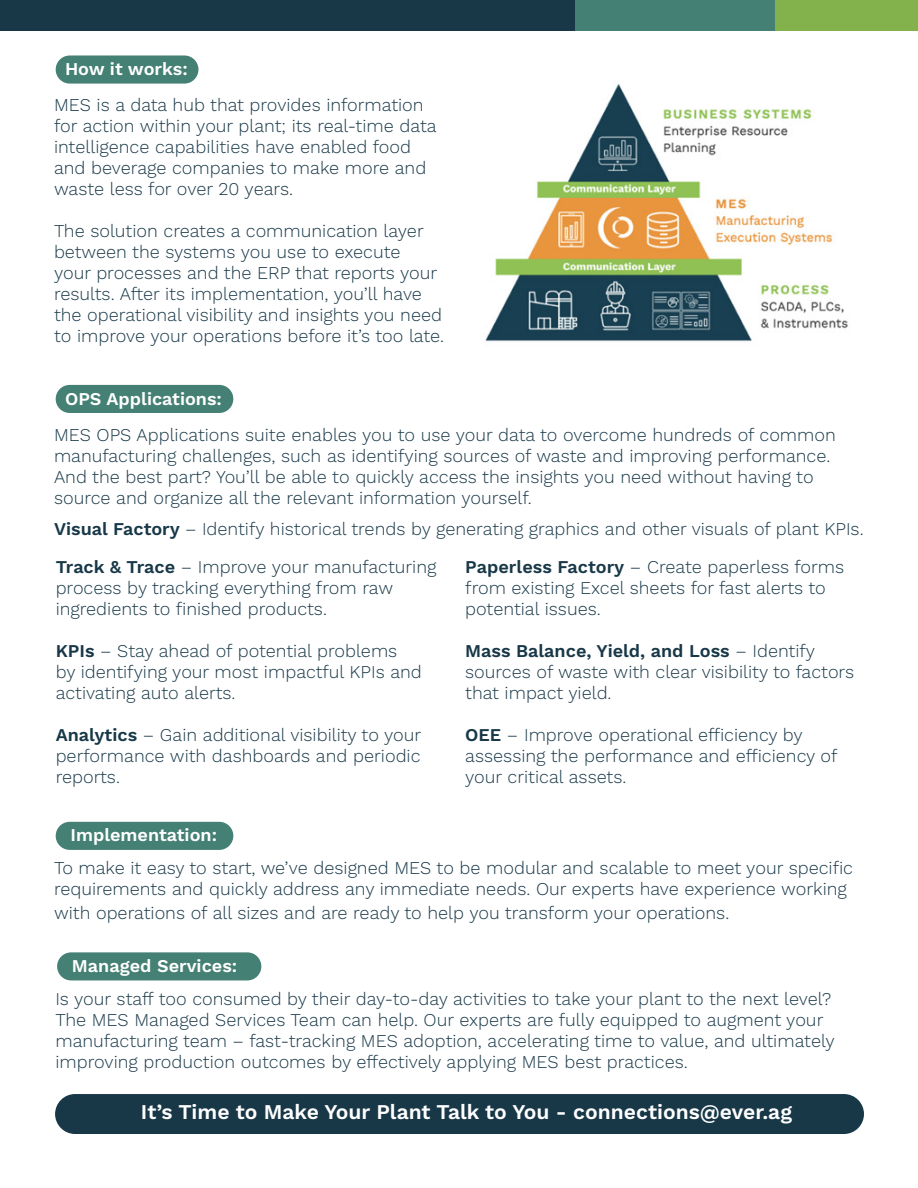
<style>
.page{position:relative;width:918px;height:1188px;background:#fff}
.page>*{position:absolute;margin:0;border:0;box-sizing:border-box;transform-origin:0 0}
.t1{font:600 21px "Work Sans";color:#fff}
.t2{font:300 18px/21px "Work Sans";color:#183848}
.t3{font:600 18px "Work Sans";color:#fff}
.s1{font-weight:600}
</style>
<div class="page">
<div style="left:56px;top:56px;width:142px;height:28px;background:#458074;border-radius:14px"></div>
<div style="left:0;top:0;width:577px;height:31px;background:#183848"></div>
<div style="left:575px;top:0;width:201px;height:31px;background:#458074"></div>
<div style="left:775px;top:0;width:143px;height:31px;background:#83b24c"></div>
<div style="left:56px;top:385px;width:177px;height:28px;background:#458074;border-radius:14px"></div>
<img style="left:485px;top:83px;width:363px;height:259px">
<div style="left:56px;top:822px;width:177px;height:28px;background:#458074;border-radius:14px"></div>
<div style="left:57px;top:952px;width:204px;height:28px;background:#458074;border-radius:14px"></div>
<div style="left:55px;top:1094px;width:809px;height:40px;background:#183848;border-radius:20px"></div>
<p class="t3" style="left:65px;top:59px;width:124px">How it works:</p>
<p class="t2" style="left:54px;top:95px;width:384px">MES is a data hub that provides information for action within your plant; its real-time data intelligence capabilities have enabled food and beverage companies to make more and waste less for over 20 years.</p>
<p class="t2" style="left:54px;top:221px;width:392px">The solution creates a communication layer between the systems you use to execute<br>your processes and the ERP that reports your results. After its implementation, you’ll have the operational visibility and insights you need to improve your operations before it’s too late.</p>
<p class="t3" style="left:65px;top:388px;width:159px">OPS Applications:</p>
<p class="t2" style="left:54px;top:425px;width:783px">MES OPS Applications suite enables you to use your data to overcome hundreds of common manufacturing challenges, such as identifying sources of waste and improving performance.<br>And the best part? You’ll be able to quickly access the insights you need without having to source and organize all the relevant information yourself.</p>
<p class="t2" style="left:54px;top:519px;width:811px"><span class="s1">Visual Factory</span> – Identify historical trends by generating graphics and other visuals of plant KPIs.</p>
<p class="t2" style="left:56px;top:558px;width:382px"><span class="s1">Track &amp; Trace</span> – Improve your manufacturing process by tracking everything from raw ingredients to finished products.</p>
<p class="t2" style="left:56px;top:642px;width:368px"><span class="s1">KPIs</span> – Stay ahead of potential problems<br>by identifying your most impactful KPIs and activating auto alerts.</p>
<p class="t2" style="left:56px;top:726px;width:367px;text-align:justify"><span class="s1">Analytics</span> – Gain additional visibility to your performance with dashboards and periodic reports.</p>
<p class="t2" style="left:465px;top:558px;width:381px"><span class="s1">Paperless Factory</span> – Create paperless forms from existing Excel sheets for fast alerts to potential issues.</p>
<p class="t2" style="left:465px;top:642px;width:390px"><span class="s1">Mass Balance, Yield, and Loss</span> – Identify sources of waste with clear visibility to factors that impact yield.</p>
<p class="t2" style="left:465px;top:726px;width:374px"><span class="s1">OEE</span> – Improve operational efficiency by assessing the performance and efficiency of your critical assets.</p>
<p class="t3" style="left:71px;top:825px;width:148px">Implementation:</p>
<p class="t2" style="left:54px;top:859px;width:801px">To make it easy to start, we’ve designed MES to be modular and scalable to meet your specific requirements and quickly address any immediate needs. Our experts have experience working</p>
<p class="t2" style="left:54px;top:904px;width:677px">with operations of all sizes and are ready to help you transform your operations.</p>
<p class="t3" style="left:72px;top:955px;width:167px">Managed Services:</p>
<p class="t2" style="left:55px;top:989px;width:781px">Is your staff too consumed by their day-to-day activities to take your plant to the next level?<br>The MES Managed Services Team can help. Our experts are fully equipped to augment your manufacturing team – fast-tracking MES adoption, accelerating time to value, and ultimately improving production outcomes by effectively applying MES best practices.</p>
<p class="t1" style="left:141px;top:1100px;width:653px">It’s Time to Make Your Plant Talk to You - connections@ever.ag</p>
</div>
